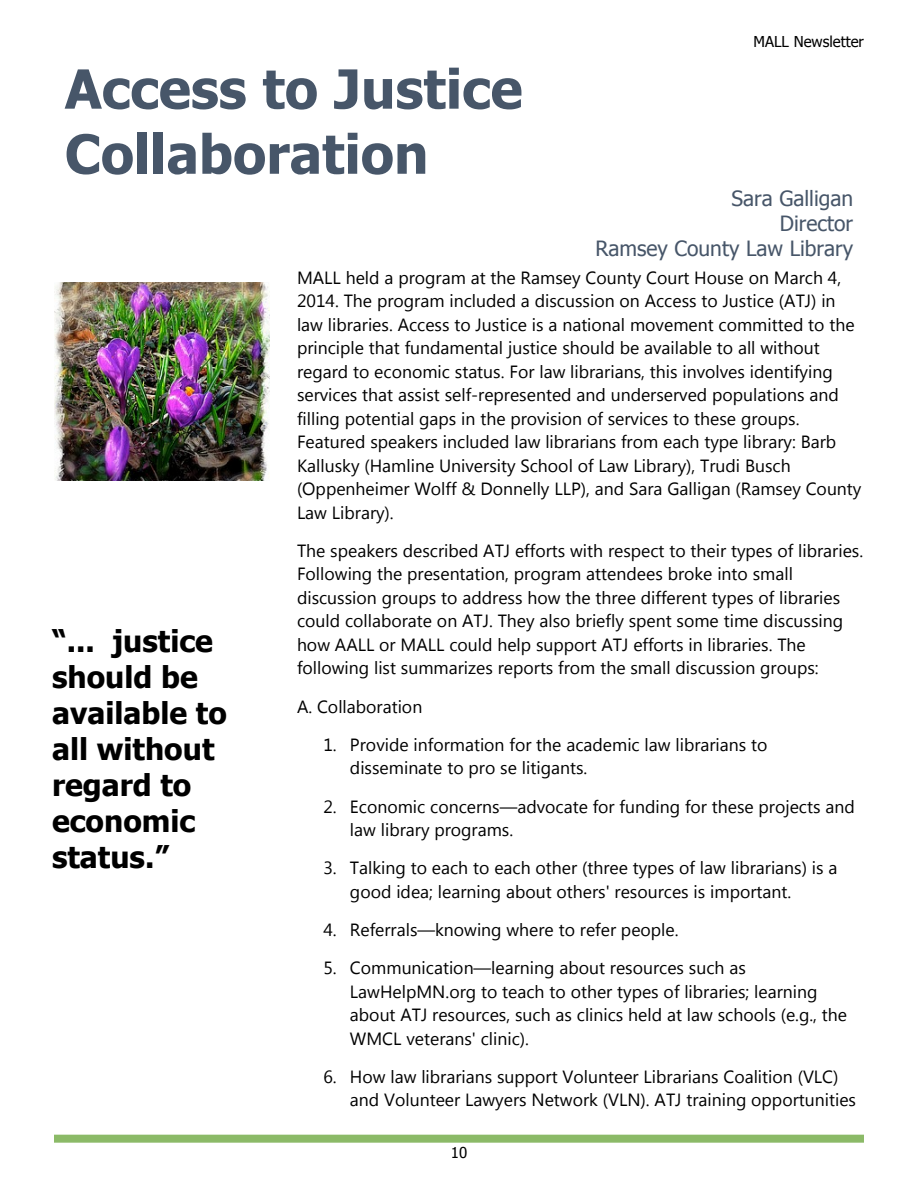
<style>
.page{position:relative;width:918px;height:1188px;background:#fff}
.page>*{position:absolute;margin:0;border:0;box-sizing:border-box;transform-origin:0 0}
.t1{font:700 54px/65.1px "Tahoma";color:#475669}
.t2{font:700 30px/36.2px "Tahoma";color:#000}
.t3{font:21px/25.3px "Tahoma";color:#475669;text-align:right}
.t4{font:17.7px/23.5px "Segoe UI";color:#000}
.t5{font:15px "Tahoma";color:#000}
.s1{font-style:inherit}
</style>
<div class="page">
<div style="left:54px;top:1135px;width:810px;height:8px;background:#8bba67;border:2px solid #8bba67"></div>
<img style="left:54px;top:283px;width:216px;height:198px">
<p class="t1" style="left:65px;top:61px;width:459px">Access to Justice<br>Collaboration</p>
<p class="t5" style="left:754px;top:35px;width:112px">MALL Newsletter</p>
<p class="t3" style="left:595px;top:187px;width:259px">Sara Galligan<br>Director<br>Ramsey County Law Library</p>
<p class="t2" style="left:52px;top:625px;width:176px">“<span class="s1">...</span> justice should be available to all without regard to economic status.”</p>
<p class="t4" style="left:297px;top:267px;width:566px">MALL held a program at the Ramsey County Court House on March 4, 2014. The program included a discussion on Access to Justice (ATJ) in law libraries. Access to Justice is a national movement committed to the principle that fundamental justice should be available to all without regard to economic status. For law librarians, this involves identifying services that assist self-represented and underserved populations and filling potential gaps in the provision of services to these groups.<br>Featured speakers included law librarians from each type library: Barb Kallusky (Hamline University School of Law Library), Trudi Busch (Oppenheimer Wolff &amp; Donnelly LLP), and Sara Galligan (Ramsey County Law Library).</p>
<p class="t4" style="left:297px;top:541px;width:568px">The speakers described ATJ efforts with respect to their types of libraries.<br>Following the presentation, program attendees broke into small discussion groups to address how the three different types of libraries could collaborate on ATJ. They also briefly spent some time discussing how AALL or MALL could help support ATJ efforts in libraries. The following list summarizes reports from the small discussion groups:</p>
<p class="t4" style="left:297px;top:696px;width:127px">A. Collaboration</p>
<p class="t4" style="left:350px;top:735px;width:419px;text-indent:-27px">1. Provide information for the academic law librarians to disseminate to pro se litigants.</p>
<p class="t4" style="left:350px;top:796px;width:506px;text-indent:-27px">2. Economic concerns—advocate for funding for these projects and law library programs.</p>
<p class="t4" style="left:350px;top:858px;width:489px;text-indent:-27px">3. Talking to each to each other (three types of law librarians) is a good idea; learning about others' resources is important.</p>
<p class="t4" style="left:323px;top:920px;width:357px">4. Referrals—knowing where to refer people.</p>
<p class="t4" style="left:350px;top:958px;width:499px;text-indent:-27px">5. Communication—learning about resources such as LawHelpMN.org to teach to other types of libraries; learning about ATJ resources, such as clinics held at law schools (e.g., the WMCL veterans' clinic).</p>
<p class="t4" style="left:350px;top:1067px;width:508px;text-indent:-27px">6. How law librarians support Volunteer Librarians Coalition (VLC) and Volunteer Lawyers Network (VLN). ATJ training opportunities</p>
<p class="t5" style="left:451px;top:1147px;width:18px">10</p>
</div>
